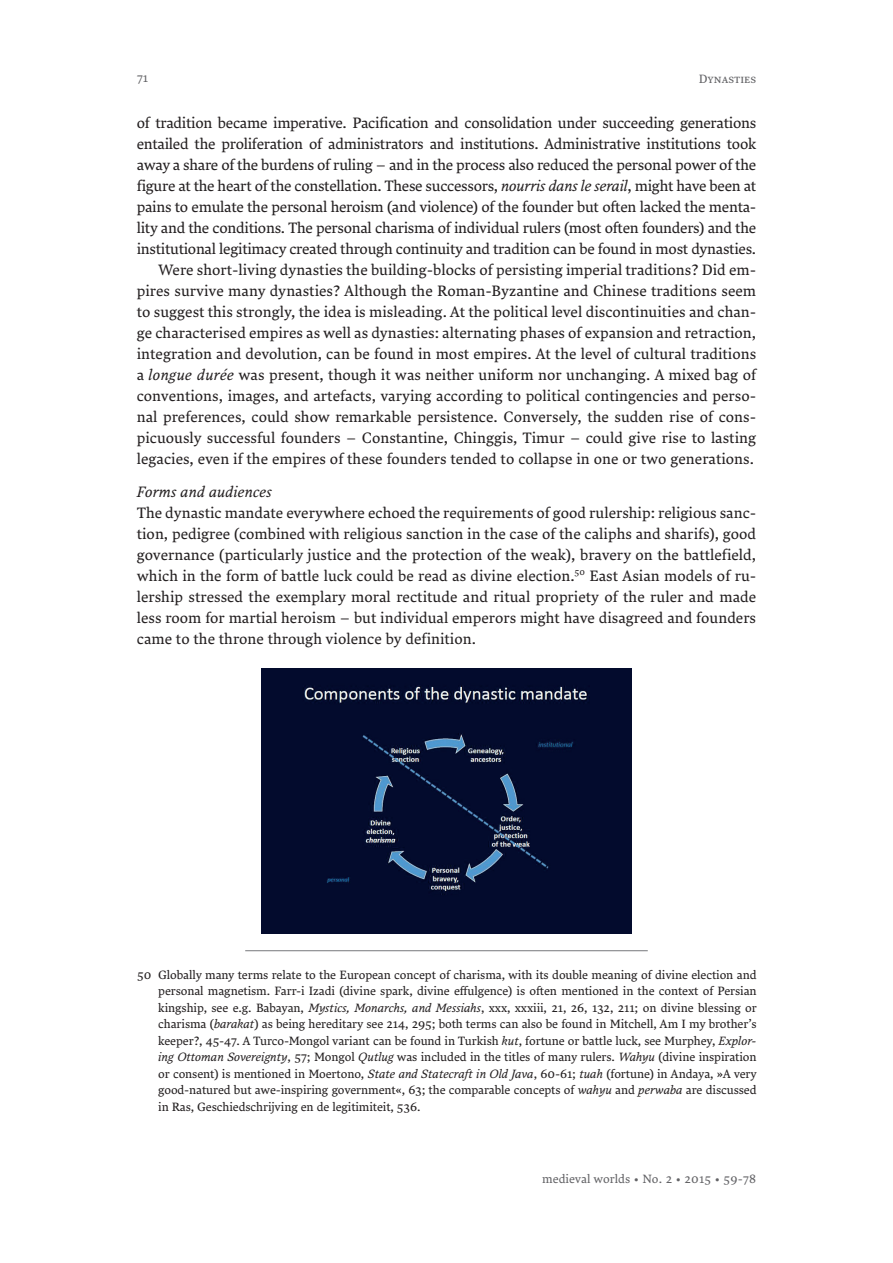
<style>
.page{position:relative;width:893px;height:1263px;background:#fff}
.page>*{position:absolute;margin:0;border:0;box-sizing:border-box;transform-origin:0 0}
.t1{font:15px/21px "Lava Pro";letter-spacing:-.005em;color:#231f20;text-align:right}
.t2{font:italic 15px "Lava Pro";color:#231f20}
.t3{font:12px/16.5px "Lava Pro";letter-spacing:-.01em;color:#231f20;text-align:justify}
.t4{font:12px "Lava Pro";color:#636366}
.s1{font-style:italic}
</style>
<div class="page">
<hr style="left:245px;top:950px;width:403px;height:1px;background:#76787b">
<img style="left:262px;top:668px;width:369px;height:265px">
<p class="t4" style="left:137px;top:69px;width:13px">71</p>
<p class="t4" style="left:699px;top:70px;width:59px">Dynasties</p>
<p class="t1" style="left:137px;top:111px;width:621px">of tradition became imperative. Pacification and consolidation under succeeding generations entailed the proliferation of administrators and institutions. Administrative institutions took away a share of the burdens of ruling – and in the process also reduced the personal power of the figure at the heart of the constellation. These successors, <span class="s1">nourris dans le serail</span>, might have been at pains to emulate the personal heroism (and violence) of the founder but often lacked the menta&shy;lity and the conditions. The personal charisma of individual rulers (most often founders) and the institutional legitimacy created through continuity and tradition can be found in most dynasties.<br>Were short-living dynasties the building-blocks of persisting imperial traditions? Did em&shy;pires survive many dynasties? Although the Roman-Byzantine and Chinese traditions seem to suggest this strongly, the idea is misleading. At the political level discontinuities and chan&shy;ge characterised empires as well as dynasties: alternating phases of expansion and retraction, integration and devolution, can be found in most empires. At the level of cultural traditions a <span class="s1">longue durée</span> was present, though it was neither uniform nor unchanging. A mixed bag of conventions, images, and artefacts, varying according to political contingencies and perso&shy;nal preferences, could show remarkable persistence. Conversely, the sudden rise of cons&shy;picuously successful founders – Constantine, Chinggis, Timur – could give rise to lasting legacies, even if the empires of these founders tended to collapse in one or two generations.</p>
<p class="t2" style="left:137px;top:481px;width:137px">Forms and audiences</p>
<p class="t1" style="left:137px;top:501px;width:621px;text-align:justify">The dynastic mandate everywhere echoed the requirements of good rulership: religious sanc&shy;tion, pedigree (combined with religious sanction in the case of the caliphs and sharifs), good governance (particularly justice and the protection of the weak), bravery on the battlefield, which in the form of battle luck could be read as divine election.<sup>50</sup> East Asian models of ru&shy;lership stressed the exemplary moral rectitude and ritual propriety of the ruler and made less room for martial heroism – but individual emperors might have disagreed and founders came to the throne through violence by definition.</p>
<p class="t3" style="left:158px;top:966px;width:600px;text-indent:-21px">50 Globally many terms relate to the European concept of charisma, with its double meaning of divine election and personal magnetism. Farr-i Izadi (divine spark, divine effulgence) is often mentioned in the context of Persian kingship, see e.g. Babayan, <span class="s1">Mystics, Monarchs, and Messiahs</span>, xxx, xxxiii, 21, 26, 132, 211; on divine blessing or charisma (<span class="s1">barakat</span>) as being hereditary see 214, 295; both terms can also be found in Mitchell, Am I my brotherʹs keeper?, 45-47. A Turco-Mongol variant can be found in Turkish <span class="s1">kut</span>, fortune or battle luck, see Murphey, <span class="s1">Explor&shy;ing Ottoman Sovereignty</span>, 57; Mongol <span class="s1">Qutlug</span> was included in the titles of many rulers. <span class="s1">Wahyu</span> (divine inspiration or consent) is mentioned in Moertono, <span class="s1">State and Statecraft in Old Java</span>, 60-61; <span class="s1">tuah</span> (fortune) in Andaya, »A very good-natured but awe-inspiring government«, 63; the comparable concepts of <span class="s1">wahyu</span> and <span class="s1">perwaba</span> are discussed in Ras, Geschiedschrijving en de legitimiteit, 536.</p>
<p class="t4" style="left:542px;top:1170px;width:216px">medieval worlds • No. 2 • 2015 • 59-78</p>
</div>
